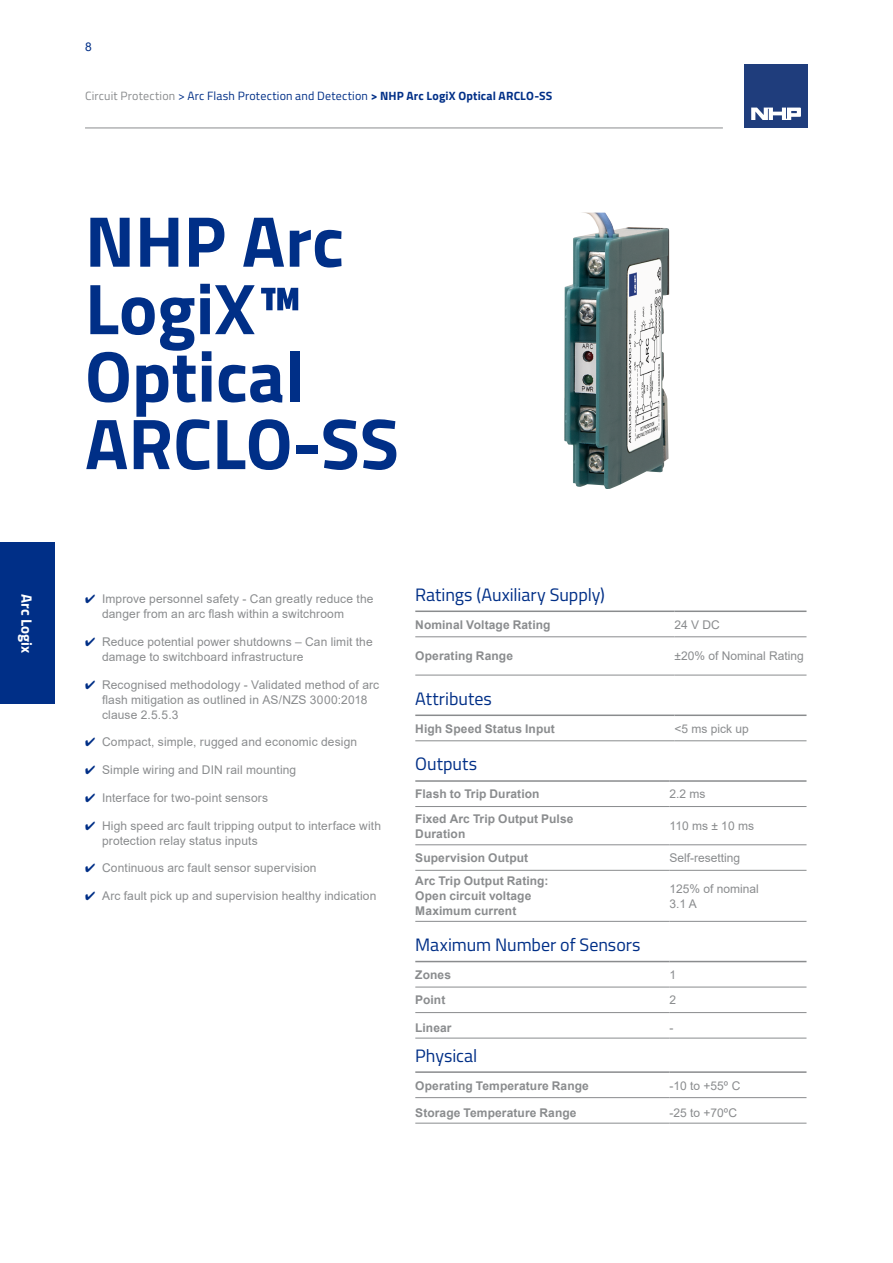
<style>
.page{position:relative;width:893px;height:1263px;background:#fff}
.page>*{position:absolute;margin:0;border:0;box-sizing:border-box;transform-origin:0 0}
.t1{font:700 72px/67.5px "Titillium";color:#002f87}
.t2{font:18px "Titillium";letter-spacing:-.005em;color:#002f87}
.t3{font:700 15px "Titillium";letter-spacing:.005em;color:#fff}
.t4{font:12px/15px "Arial";letter-spacing:.01em;color:#8a8c8e}
.t5{font:700 12px/15px "Arial";letter-spacing:.005em;color:#8a8c8e}
.t6{font:12px "Titillium";letter-spacing:.02em;color:#002f87}
.t7{font:12px "Arial";color:#002f87}
.s1{color:#8a8c8e}
.s2{font-weight:700}
.s3{color:#002f87}
</style>
<div class="page">
<hr style="left:85px;top:128px;width:638px;height:1px;background:#8a8c8e">
<div style="left:744px;top:64px;width:64px;height:64px;background:#1f3d7c"></div>
<svg style="left:751px;top:108px;width:50px;height:12px"></svg>
<img style="left:564px;top:213px;width:105px;height:276px">
<hr style="left:415px;top:636px;width:259px;height:1px;background:#8a8c8e">
<hr style="left:415px;top:675px;width:259px;height:1px;background:#8a8c8e">
<hr style="left:674px;top:675px;width:132px;height:1px;background:#8a8c8e">
<hr style="left:415px;top:610px;width:259px;height:2px;background:#8a8c8e">
<hr style="left:674px;top:610px;width:132px;height:2px;background:#8a8c8e">
<hr style="left:674px;top:636px;width:132px;height:1px;background:#8a8c8e">
<hr style="left:415px;top:740px;width:259px;height:1px;background:#8a8c8e">
<hr style="left:674px;top:740px;width:132px;height:1px;background:#8a8c8e">
<hr style="left:415px;top:714px;width:259px;height:2px;background:#8a8c8e">
<hr style="left:674px;top:714px;width:132px;height:2px;background:#8a8c8e">
<hr style="left:415px;top:806px;width:255px;height:1px;background:#8a8c8e">
<hr style="left:415px;top:870px;width:255px;height:1px;background:#8a8c8e">
<hr style="left:415px;top:780px;width:255px;height:2px;background:#8a8c8e">
<hr style="left:670px;top:780px;width:136px;height:2px;background:#8a8c8e">
<hr style="left:670px;top:806px;width:136px;height:1px;background:#8a8c8e">
<hr style="left:415px;top:844px;width:255px;height:1px;background:#8a8c8e">
<hr style="left:670px;top:844px;width:136px;height:1px;background:#8a8c8e">
<hr style="left:670px;top:870px;width:136px;height:1px;background:#8a8c8e">
<hr style="left:415px;top:921px;width:255px;height:1px;background:#8a8c8e">
<hr style="left:670px;top:921px;width:136px;height:1px;background:#8a8c8e">
<hr style="left:415px;top:987px;width:255px;height:1px;background:#8a8c8e">
<hr style="left:415px;top:1012px;width:255px;height:1px;background:#8a8c8e">
<hr style="left:415px;top:1038px;width:255px;height:1px;background:#8a8c8e">
<hr style="left:670px;top:987px;width:136px;height:1px;background:#8a8c8e">
<hr style="left:670px;top:1012px;width:136px;height:1px;background:#8a8c8e">
<hr style="left:670px;top:1038px;width:136px;height:1px;background:#8a8c8e">
<hr style="left:415px;top:1097px;width:255px;height:1px;background:#8a8c8e">
<hr style="left:670px;top:1097px;width:136px;height:1px;background:#8a8c8e">
<hr style="left:415px;top:1123px;width:255px;height:1px;background:#8a8c8e">
<hr style="left:670px;top:1123px;width:136px;height:1px;background:#8a8c8e">
<hr style="left:415px;top:961px;width:255px;height:1px;background:#8a8c8e">
<hr style="left:670px;top:961px;width:136px;height:1px;background:#8a8c8e">
<hr style="left:415px;top:1071px;width:255px;height:2px;background:#8a8c8e">
<hr style="left:670px;top:1071px;width:136px;height:2px;background:#8a8c8e">
<div style="left:0;top:543px;width:54px;height:161px;background:#002f87"></div>
<p class="t3" style="left:38px;top:594px;width:61px;rotate:90deg">Arc Logix</p>
<p class="t7" style="left:85px;top:39px;width:8px">8</p>
<p class="t6" style="left:85px;top:87px;width:469px"><span class="s1">Circuit Protection</span> &gt; Arc Flash Protection and Detection <span class="s2">&gt; NHP Arc LogiX Optical ARCLO-SS</span></p>
<h1 class="t1" style="left:85px;top:204px;width:315px">NHP Arc<br>LogiX™<br>Optical<br>ARCLO-SS</h1>
<p class="t4" style="left:102px;top:591px;width:273px;text-indent:-17px"><span class="s3">✔</span> Improve personnel safety - Can greatly reduce the danger from an arc flash within a switchroom</p>
<p class="t4" style="left:102px;top:634px;width:272px;text-indent:-17px"><span class="s3">✔</span> Reduce potential power shutdowns – Can limit the damage to switchboard infrastructure</p>
<p class="t4" style="left:102px;top:677px;width:279px;text-indent:-17px"><span class="s3">✔</span> Recognised methodology - Validated method of arc flash mitigation as outlined in AS/NZS 3000:2018 clause 2.5.5.3</p>
<p class="t4" style="left:85px;top:734px;width:274px"><span class="s3">✔</span> Compact, simple, rugged and economic design</p>
<p class="t4" style="left:85px;top:762px;width:213px"><span class="s3">✔</span> Simple wiring and DIN rail mounting</p>
<p class="t4" style="left:85px;top:790px;width:185px"><span class="s3">✔</span> Interface for two-point sensors</p>
<p class="t4" style="left:102px;top:818px;width:281px;text-indent:-17px"><span class="s3">✔</span> High speed arc fault tripping output to interface with protection relay status inputs</p>
<p class="t4" style="left:85px;top:860px;width:233px"><span class="s3">✔</span> Continuous arc fault sensor supervision</p>
<p class="t4" style="left:85px;top:888px;width:293px"><span class="s3">✔</span> Arc fault pick up and supervision healthy indication</p>
<h2 class="t2" style="left:415px;top:581px;width:191px">Ratings (Auxiliary Supply)</h2>
<p class="t5" style="left:415px;top:617px;width:137px">Nominal Voltage Rating</p>
<p class="t4" style="left:674px;top:617px;width:47px">24 V DC</p>
<p class="t5" style="left:415px;top:649px;width:99px">Operating Range</p>
<p class="t4" style="left:674px;top:648px;width:131px">±20% of Nominal Rating</p>
<h2 class="t2" style="left:415px;top:685px;width:78px">Attributes</h2>
<p class="t5" style="left:415px;top:721px;width:141px">High Speed Status Input</p>
<p class="t4" style="left:674px;top:721px;width:76px">&lt;5 ms pick up</p>
<h2 class="t2" style="left:415px;top:751px;width:63px">Outputs</h2>
<p class="t5" style="left:415px;top:787px;width:126px">Flash to Trip Duration</p>
<p class="t4" style="left:670px;top:787px;width:38px">2.2 ms</p>
<p class="t5" style="left:415px;top:811px;width:160px">Fixed Arc Trip Output Pulse<br>Duration</p>
<p class="t4" style="left:670px;top:818px;width:86px">110 ms ± 10 ms</p>
<p class="t5" style="left:415px;top:850px;width:114px">Supervision Output</p>
<p class="t4" style="left:670px;top:850px;width:72px">Self-resetting</p>
<p class="t5" style="left:415px;top:874px;width:135px">Arc Trip Output Rating:<br>Open circuit voltage<br>Maximum current</p>
<p class="t4" style="left:670px;top:881px;width:91px">125% of nominal<br>3.1 A</p>
<h2 class="t2" style="left:415px;top:931px;width:227px">Maximum Number of Sensors</h2>
<p class="t5" style="left:415px;top:967px;width:37px">Zones</p>
<p class="t4" style="left:670px;top:967px;width:8px">1</p>
<p class="t5" style="left:415px;top:992px;width:32px">Point</p>
<p class="t4" style="left:670px;top:992px;width:8px">2</p>
<p class="t5" style="left:415px;top:1020px;width:38px">Linear</p>
<p class="t4" style="left:670px;top:1020px;width:5px">-</p>
<h2 class="t2" style="left:415px;top:1042px;width:64px">Physical</h2>
<p class="t5" style="left:415px;top:1078px;width:175px">Operating Temperature Range</p>
<p class="t4" style="left:670px;top:1078px;width:72px">-10 to +55º C</p>
<p class="t5" style="left:415px;top:1105px;width:163px">Storage Temperature Range</p>
<p class="t4" style="left:670px;top:1105px;width:69px">-25 to +70ºC</p>
</div>
